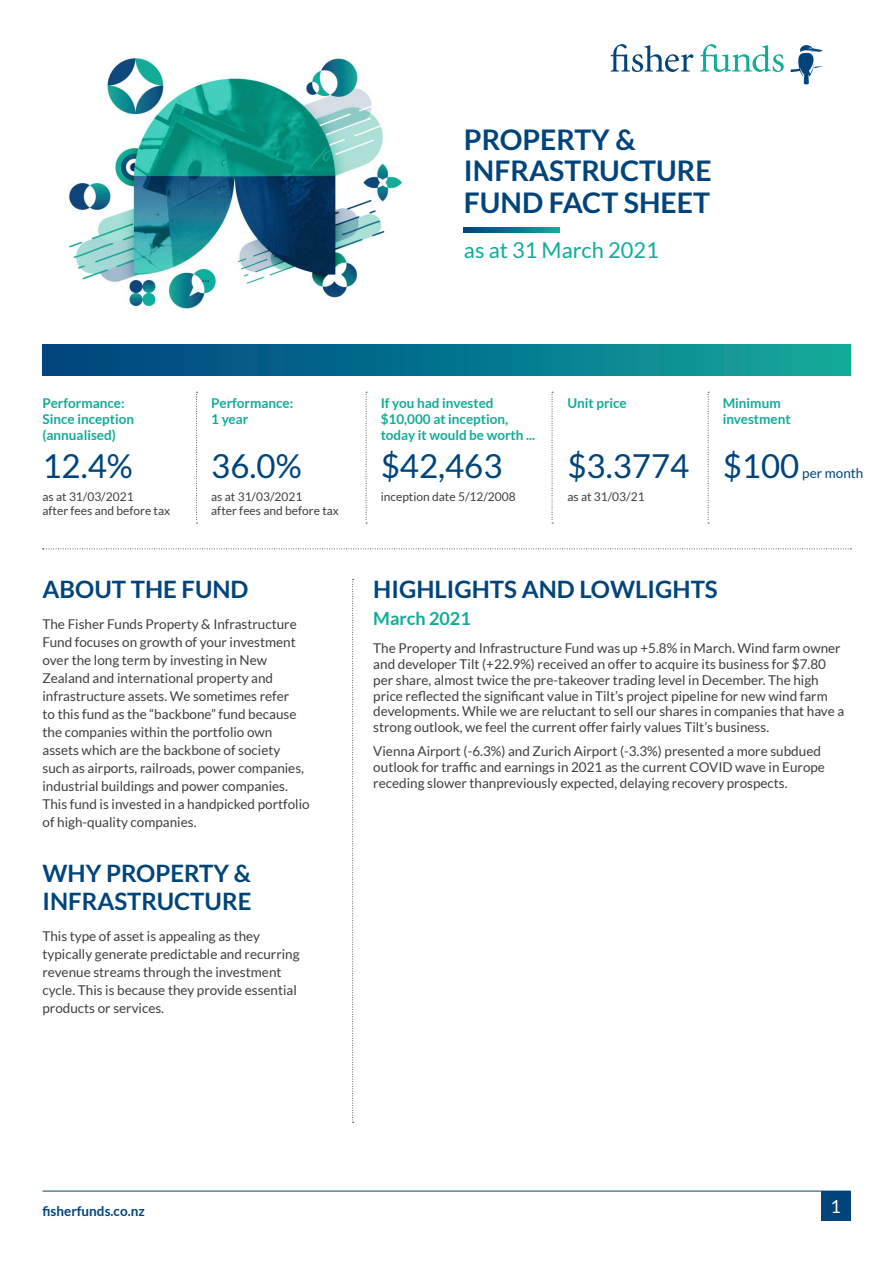
<style>
.page{position:relative;width:893px;height:1263px;background:#fff}
.page>*{position:absolute;margin:0;border:0;box-sizing:border-box;transform-origin:0 0}
._2018_-_Body_text{font:33px "Lato";color:#00447b}
.t1{font:700 28.5px/31.5px "Lato";color:#00447b}
._2018_-_Heading_1{font:700 24px/28.8px "Lato";color:#00447b}
.t2{font:21.75px "Lato";color:#10ac98}
._2018_-_Heading_2{font:700 18px "Lato";color:#10ac98}
.t3{font:18px "Lato";color:#fff}
._2018_-_Body_text-2{font:13.5px/18px "Lato";color:#3e3e3f}
._2018_-_Heading_2-2{font:700 13.5px/16.2px "Lato";color:#10ac98}
.t4{font:700 13.5px "Lato";color:#00447b}
._2018_-_Body_text-3{font:13.5px "Lato";color:#00447b}
._2018_-_Body_text-4{font:12px "Lato";color:#3e3e3f}
</style>
<div class="page">
<hr style="left:43px;top:1191px;width:807px;height:1px;background:#00447b">
<div style="left:821px;top:1191px;width:29px;height:29px;background:#00447b"></div>
<div style="left:43px;top:344px;width:807px;height:31px;background:linear-gradient(to right,#00417e,#12a89c)"></div>
<img style="left:69px;top:58px;width:334px;height:251px">
<svg style="left:610px;top:44px;width:83px;height:28px"></svg>
<svg style="left:700px;top:44px;width:84px;height:28px"></svg>
<svg style="left:791px;top:45px;width:32px;height:39px"></svg>
<svg style="left:464px;top:227px;width:96px;height:5px"></svg>
<svg style="left:708px;top:392px;width:1px;height:132px"></svg>
<svg style="left:196px;top:392px;width:2px;height:132px"></svg>
<svg style="left:366px;top:392px;width:1px;height:132px"></svg>
<svg style="left:552px;top:392px;width:1px;height:132px"></svg>
<svg style="left:43px;top:548px;width:808px;height:1px"></svg>
<svg style="left:352px;top:579px;width:2px;height:544px"></svg>
<p class="t1" style="left:464px;top:123px;width:249px">PROPERTY &amp;<br>INFRASTRUCTURE</p>
<p class="t1" style="left:464px;top:186px;width:247px">FUND FACT SHEET</p>
<p class="t2" style="left:464px;top:238px;width:196px">as at 31 March 2021</p>
<p class="_2018_-_Heading_2-2" style="left:43px;top:395px;width:93px">Performance:<br>Since inception (annualised)</p>
<p class="_2018_-_Body_text" style="left:43px;top:447px;width:92px">12.4%</p>
<p class="_2018_-_Body_text-4" style="left:43px;top:489px;width:93px">as at 31/03/2021</p>
<p class="_2018_-_Body_text-4" style="left:43px;top:504px;width:129px">after fees and before tax</p>
<p class="_2018_-_Heading_2-2" style="left:211px;top:395px;width:84px">Performance:<br>1 year</p>
<p class="_2018_-_Body_text" style="left:211px;top:447px;width:92px">36.0%</p>
<p class="_2018_-_Body_text-4" style="left:211px;top:489px;width:93px">as at 31/03/2021</p>
<p class="_2018_-_Body_text-4" style="left:211px;top:504px;width:129px">after fees and before tax</p>
<p class="_2018_-_Heading_1" style="left:43px;top:575px;width:208px">ABOUT THE FUND</p>
<p class="_2018_-_Body_text-2" style="left:43px;top:615px;width:269px">The Fisher Funds Property &amp; Infrastructure Fund focuses on growth of your investment over the long term by investing in New Zealand and international property and infrastructure assets. We sometimes refer<br>to this fund as the “backbone” fund because the companies within the portfolio own assets which are the backbone of society such as airports, railroads, power companies, industrial buildings and power companies.<br>This fund is invested in a handpicked portfolio of high-quality companies.</p>
<p class="_2018_-_Heading_1" style="left:43px;top:858px;width:210px">WHY PROPERTY &amp;<br>INFRASTRUCTURE</p>
<p class="_2018_-_Body_text-2" style="left:43px;top:927px;width:259px">This type of asset is appealing as they typically generate predictable and recurring revenue streams through the investment cycle. This is because they provide essential products or services.</p>
<p class="_2018_-_Heading_2-2" style="left:381px;top:395px;width:156px">If you had invested $10,000 at inception, today it would be worth ...</p>
<p class="_2018_-_Body_text" style="left:381px;top:447px;width:123px">$42,463</p>
<p class="_2018_-_Body_text-4" style="left:381px;top:489px;width:137px">inception date 5/12/2008</p>
<p class="_2018_-_Heading_2-2" style="left:567px;top:395px;width:61px">Unit price</p>
<p class="_2018_-_Body_text" style="left:567px;top:447px;width:123px">$3.3774</p>
<p class="_2018_-_Body_text-4" style="left:567px;top:489px;width:79px">as at 31/03/21</p>
<p class="_2018_-_Heading_2-2" style="left:723px;top:395px;width:69px">Minimum investment</p>
<p class="_2018_-_Body_text" style="left:723px;top:447px;width:78px">$100</p>
<p class="_2018_-_Body_text-3" style="left:802px;top:465px;width:63px">per month</p>
<p class="_2018_-_Heading_1" style="left:373px;top:575px;width:346px">HIGHLIGHTS AND LOWLIGHTS</p>
<p class="_2018_-_Heading_2" style="left:373px;top:608px;width:99px">March 2021</p>
<p class="_2018_-_Body_text-2" style="left:373px;top:641px;width:472px;line-height:15.8px">The Property and Infrastructure Fund was up +5.8% in March. Wind farm owner and developer Tilt (+22.9%) received an offer to acquire its business for $7.80 per share, almost twice the pre-takeover trading level in December. The high price reflected the significant value in Tilt’s project pipeline for new wind farm developments. While we are reluctant to sell our shares in companies that have a strong outlook, we feel the current offer fairly values Tilt’s business.</p>
<p class="_2018_-_Body_text-2" style="left:373px;top:744px;width:453px;line-height:15.8px">Vienna Airport (-6.3%) and Zurich Airport (-3.3%) presented a more subdued outlook for traffic and earnings in 2021 as the current COVID wave in Europe receding slower thanpreviously expected, delaying recovery prospects.</p>
<p class="t4" style="left:43px;top:1203px;width:104px">fisherfunds.co.nz</p>
<h3 class="t3" style="left:831px;top:1197px;width:12px">1</h3>
</div>
